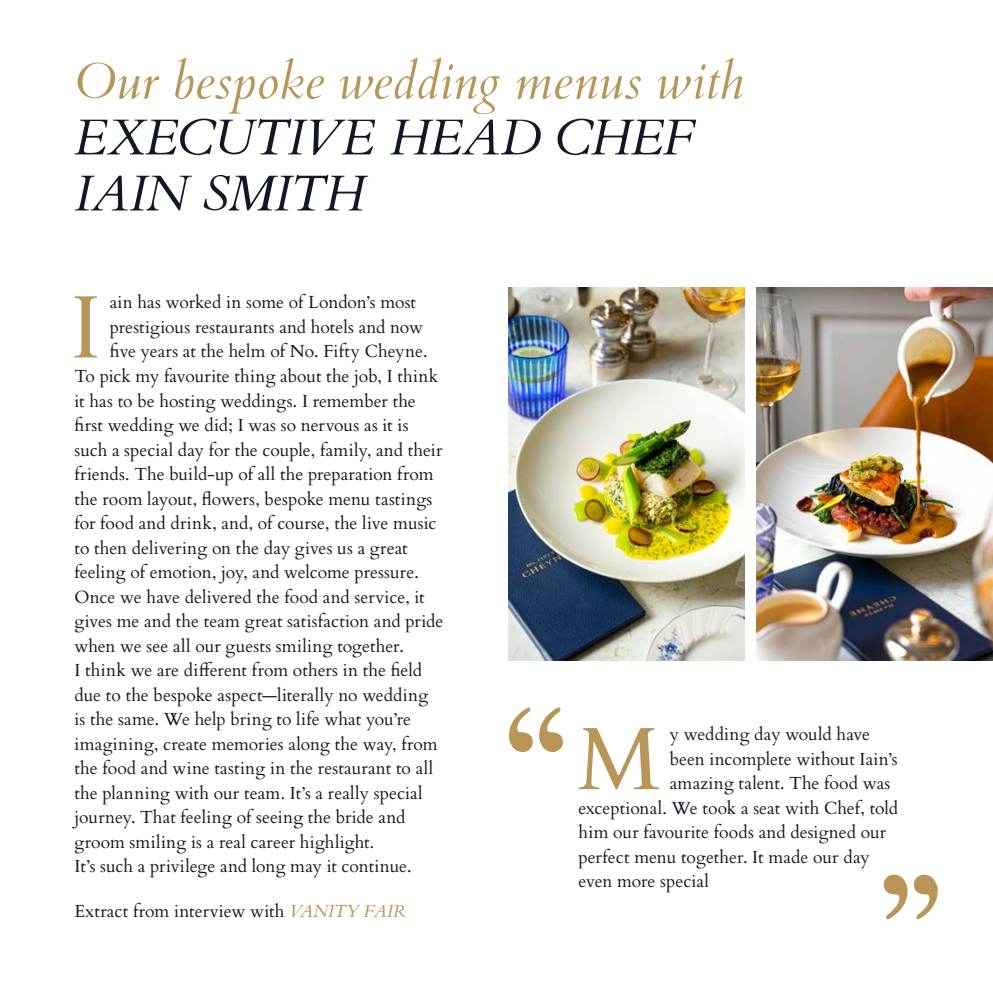
<style>
.page{position:relative;width:993px;height:993px;background:#fff}
.page>*{position:absolute;margin:0;border:0;box-sizing:border-box;transform-origin:0 0}
.t1{font:88.73px "Cardo";color:#b79658}
.t2{font:italic 50.4px "Cardo";letter-spacing:.005em;color:#b79658}
.t3{font:italic 50.4px/56px "Cardo";letter-spacing:-.005em;color:#121726}
.t4{font:17.5px "Cardo";color:#121726}
.s1{font-style:italic;color:#b79658}
</style>
<div class="page">
<svg style="left:508px;top:707px;width:54px;height:44px"></svg>
<svg style="left:883px;top:874px;width:54px;height:44px"></svg>
<img style="left:508px;top:287px;width:236px;height:373px">
<img style="left:756px;top:287px;width:236px;height:373px">
<h2 class="t2" style="left:74px;top:51px;width:670px">Our bespoke wedding menus with</h2>
<h2 class="t3" style="left:74px;top:109px;width:623px">EXECUTIVE HEAD CHEF<br>IAIN SMITH</h2>
<h1 class="t1" style="left:71px;top:256px;width:32px">I</h1>
<p class="t4" style="left:110px;top:288px;width:308px">ain has worked in some of London’s most</p>
<p class="t4" style="left:110px;top:313px;width:315px">prestigious restaurants and hotels and now</p>
<p class="t4" style="left:110px;top:337px;width:319px">five years at the helm of No. Fifty Cheyne.</p>
<p class="t4" style="left:74px;top:362px;width:365px">To pick my favourite thing about the job, I think</p>
<p class="t4" style="left:74px;top:386px;width:343px">it has to be hosting weddings. I remember the</p>
<p class="t4" style="left:74px;top:411px;width:335px">first wedding we did; I was so nervous as it is</p>
<p class="t4" style="left:74px;top:435px;width:369px">such a special day for the couple, family, and their</p>
<p class="t4" style="left:74px;top:460px;width:360px">friends. The build-up of all the preparation from</p>
<p class="t4" style="left:74px;top:484px;width:359px">the room layout, flowers, bespoke menu tastings</p>
<p class="t4" style="left:74px;top:509px;width:363px">for food and drink, and, of course, the live music</p>
<p class="t4" style="left:74px;top:533px;width:335px">to then delivering on the day gives us a great</p>
<p class="t4" style="left:74px;top:558px;width:346px">feeling of emotion, joy, and welcome pressure.</p>
<p class="t4" style="left:74px;top:582px;width:352px">Once we have delivered the food and service, it</p>
<p class="t4" style="left:74px;top:607px;width:370px">gives me and the team great satisfaction and pride</p>
<p class="t4" style="left:74px;top:631px;width:331px">when we see all our guests smiling together.</p>
<p class="t4" style="left:74px;top:656px;width:349px">I think we are different from others in the field</p>
<p class="t4" style="left:74px;top:680px;width:355px">due to the bespoke aspect—literally no wedding</p>
<p class="t4" style="left:74px;top:705px;width:338px">is the same. We help bring to life what you’re</p>
<p class="t4" style="left:74px;top:729px;width:365px">imagining, create memories along the way, from</p>
<p class="t4" style="left:74px;top:754px;width:360px">the food and wine tasting in the restaurant to all</p>
<p class="t4" style="left:74px;top:778px;width:349px">the planning with our team. It’s a really special</p>
<p class="t4" style="left:74px;top:803px;width:332px">journey. That feeling of seeing the bride and</p>
<p class="t4" style="left:74px;top:827px;width:301px">groom smiling is a real career highlight.</p>
<p class="t4" style="left:74px;top:852px;width:338px">It’s such a privilege and long may it continue.</p>
<p class="t4" style="left:74px;top:897px;width:333px">Extract from interview with <span class="s1">VANITY FAIR</span></p>
<h1 class="t1" style="left:577px;top:687px;width:85px">M</h1>
<p class="t4" style="left:669px;top:720px;width:202px">y wedding day would have</p>
<p class="t4" style="left:669px;top:744px;width:229px">been incomplete without Iain’s</p>
<p class="t4" style="left:669px;top:769px;width:222px">amazing talent. The food was</p>
<p class="t4" style="left:578px;top:793px;width:321px">exceptional. We took a seat with Chef, told</p>
<p class="t4" style="left:578px;top:818px;width:309px">him our favourite foods and designed our</p>
<p class="t4" style="left:578px;top:842px;width:293px">perfect menu together. It made our day</p>
<p class="t4" style="left:578px;top:867px;width:132px">even more special</p>
</div>
